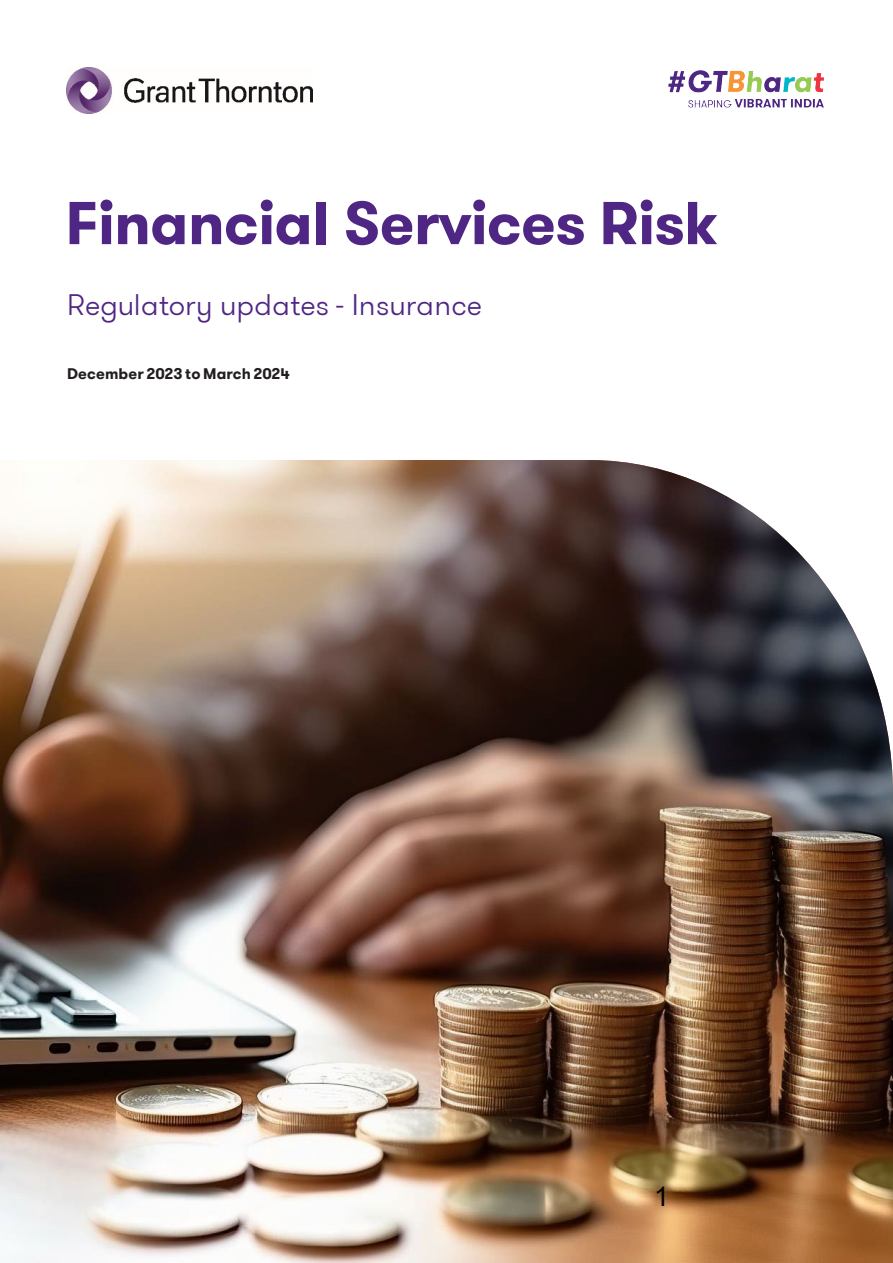
<style>
.page{position:relative;width:893px;height:1263px;background:#fff}
.page>*{position:absolute;margin:0;border:0;box-sizing:border-box;transform-origin:0 0}
.t1{font:700 60.3px "GT Walsheim Pro";letter-spacing:-.01em;color:#4f2683}
.t2{font:300 29.7px "GT Walsheim Pro";letter-spacing:.005em;color:#4f2683}
.t3{font:27px "Arial";color:#000}
.t4{font:700 15.3px "GT Walsheim Pro";letter-spacing:.01em;color:#231f20}
</style>
<div class="page">
<img style="left:668px;top:70px;width:156px;height:38px">
<img style="left:67px;top:68px;width:245px;height:45px">
<img style="left:0;top:460px;width:893px;height:803px">
<h1 class="t1" style="left:66px;top:184px;width:653px">Financial Services Risk</h1>
<p class="t2" style="left:67px;top:286px;width:417px">Regulatory updates - Insurance</p>
<p class="t4" style="left:67px;top:363px;width:224px">December 2023 to March 2024</p>
<p class="t3" style="left:654px;top:1178px;width:17px">1</p>
</div>
